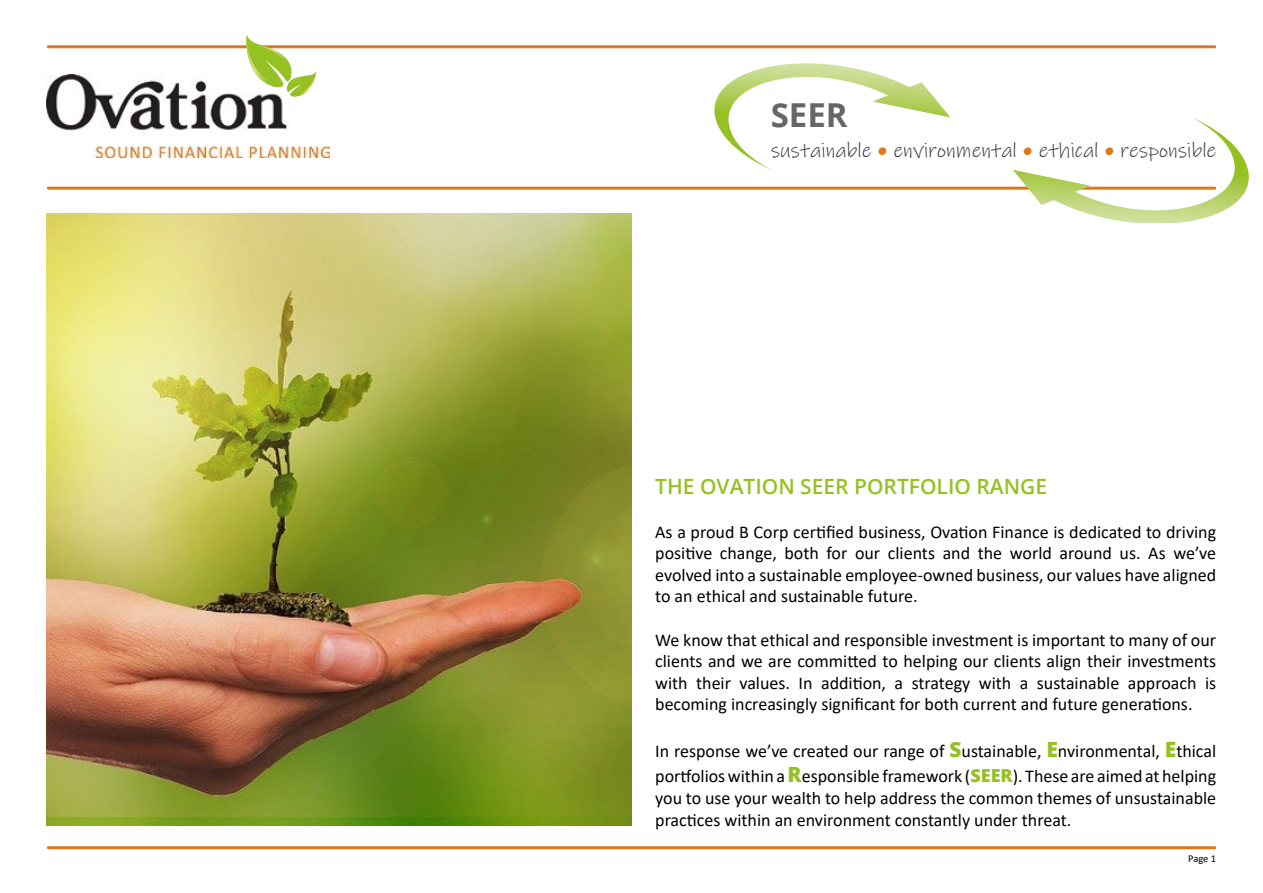
<style>
.page{position:relative;width:1263px;height:893px;background:#fff}
.page>*{position:absolute;margin:0;border:0;box-sizing:border-box;transform-origin:0 0}
.t1{font:700 33px "Open Sans";color:#666}
.t2{font:21px "Ink Free";color:#404140}
.t3{font:600 21px "Open Sans";color:#95c123}
.t4{font:18px/21.6px "Calibri";color:#000;text-align:justify}
.t5{font:10.5px "Calibri";color:#000}
.s1{color:#df781a}
.s2{font-family:"Open Sans";font-weight:800;font-size:21px;color:#95c123}
.s3{font-family:"Open Sans";font-weight:800;color:#95c123}
</style>
<div class="page">
<img style="left:47px;top:213px;width:584px;height:612px">
<hr style="left:48px;top:846px;width:1167px;height:3px;background:#df781a">
<hr style="left:48px;top:45px;width:1167px;height:3px;background:#df781a">
<hr style="left:48px;top:187px;width:1167px;height:3px;background:#df781a">
<img style="left:47px;top:75px;width:283px;height:82px">
<svg style="left:242px;top:35px;width:74px;height:71px"></svg>
<svg style="left:714px;top:63px;width:236px;height:107px"></svg>
<svg style="left:1013px;top:117px;width:236px;height:106px"></svg>
<h1 class="t1" style="left:771px;top:91px;width:78px">SEER</h1>
<p class="t2" style="left:771px;top:135px;width:447px">sustainable <span class="s1">•</span> environmental <span class="s1">•</span> ethical <span class="s1">•</span> responsible</p>
<p class="t3" style="left:655px;top:472px;width:393px">THE OVATION SEER PORTFOLIO RANGE</p>
<p class="t4" style="left:655px;top:520px;width:562px">As a proud B Corp certified business, Ovation Finance is dedicated to driving positive change, both for our clients and the world around us. As we’ve evolved into a sustainable employee-owned business, our values have aligned to an ethical and sustainable future.</p>
<p class="t4" style="left:655px;top:628px;width:562px">We know that ethical and responsible investment is important to many of our clients and we are committed to helping our clients align their investments with their values. In addition, a strategy with a sustainable approach is becoming increasingly significant for both current and future generations.</p>
<p class="t4" style="left:655px;top:738px;width:562px;line-height:25.2px">In response we’ve created our range of <span class="s2">S</span>ustainable, <span class="s2">E</span>nvironmental, <span class="s2">E</span>thical portfolios within a <span class="s2">R</span>esponsible framework (<span class="s3">SEER</span>). These are aimed at helping</p>
<p class="t4" style="left:655px;top:787px;width:562px">you to use your wealth to help address the common themes of unsustainable practices within an environment constantly under threat.</p>
<p class="t5" style="left:1188px;top:851px;width:30px">Page 1</p>
</div>
